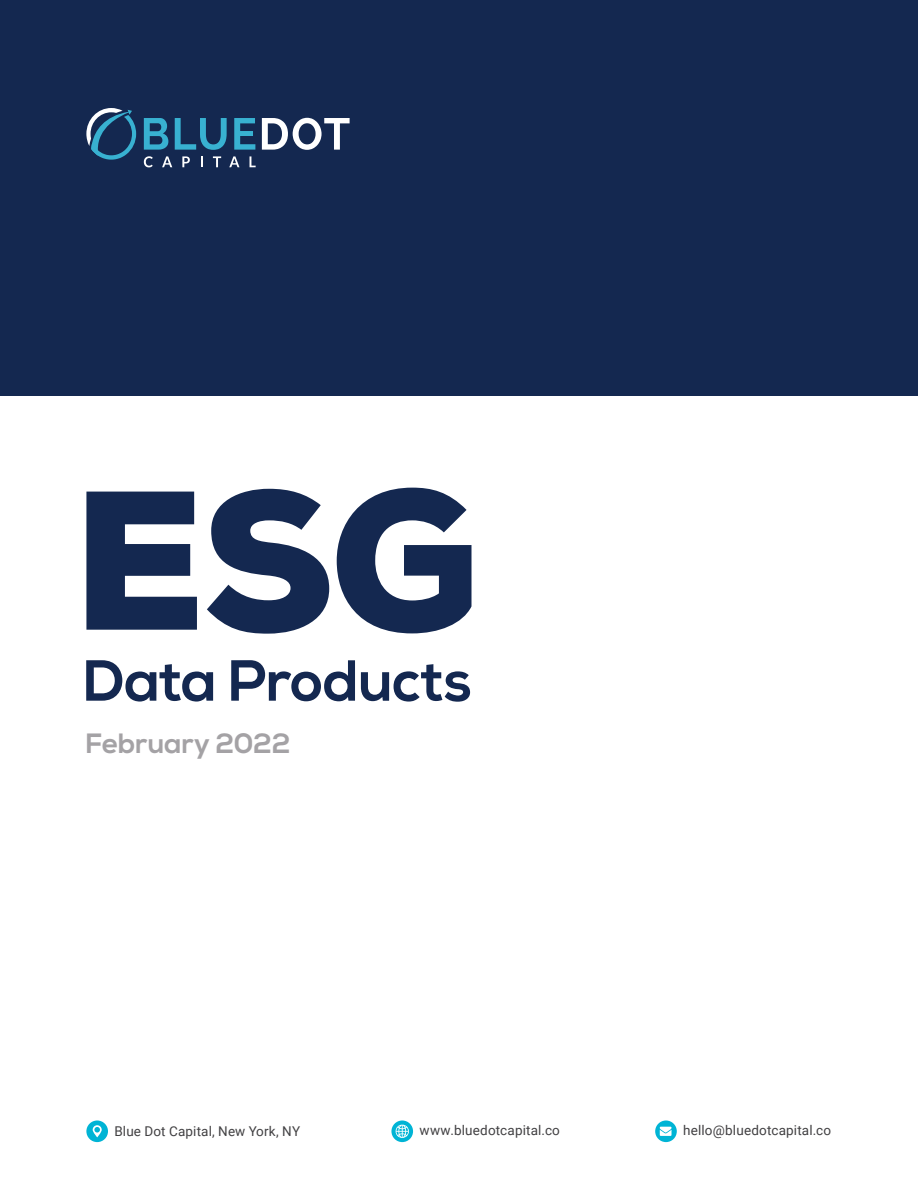
<style>
.page{position:relative;width:918px;height:1188px;background:#142850}
.page>*{position:absolute;margin:0;border:0;box-sizing:border-box;transform-origin:0 0}
.t1{font:900 197.25px "Nexa";color:#142850}
.t2{font:700 57.75px "Nexa";letter-spacing:-.005em;color:#142850}
.t3{font:700 27.9px "Nexa";color:#a4a2a5}
.t4{font:13.5px "Roboto";letter-spacing:.01em;color:#414042}
</style>
<div class="page">
<div style="left:0;top:396px;width:918px;height:792px;background:#fff"></div>
<svg style="left:86px;top:108px;width:50px;height:52px"></svg>
<svg style="left:144px;top:118px;width:24px;height:32px"></svg>
<svg style="left:175px;top:118px;width:52px;height:32px"></svg>
<svg style="left:234px;top:118px;width:21px;height:32px"></svg>
<svg style="left:262px;top:118px;width:88px;height:32px"></svg>
<svg style="left:144px;top:156px;width:9px;height:11px"></svg>
<svg style="left:162px;top:156px;width:10px;height:11px"></svg>
<svg style="left:182px;top:156px;width:8px;height:11px"></svg>
<svg style="left:213px;top:156px;width:8px;height:11px"></svg>
<svg style="left:229px;top:156px;width:10px;height:11px"></svg>
<svg style="left:250px;top:156px;width:6px;height:11px"></svg>
<div style="left:86px;top:1121px;width:22px;height:21px;background:#00b4d5;border-radius:50%"></div>
<svg style="left:93px;top:1125px;width:9px;height:12px"></svg>
<div style="left:391px;top:1121px;width:22px;height:21px;background:#00b4d5;border-radius:50%"></div>
<svg style="left:395px;top:1124px;width:14px;height:14px"></svg>
<svg style="left:655px;top:1121px;width:22px;height:21px"></svg>
<svg style="left:660px;top:1127px;width:12px;height:9px"></svg>
<h1 class="t1" style="left:72px;top:434px;width:409px">ESG</h1>
<h2 class="t2" style="left:84px;top:647px;width:390px">Data Products</h2>
<h3 class="t3" style="left:86px;top:728px;width:206px">February 2022</h3>
<p class="t4" style="left:114px;top:1121px;width:187px">Blue Dot Capital, New York, NY</p>
<p class="t4" style="left:419px;top:1121px;width:142px">www.bluedotcapital.co</p>
<p class="t4" style="left:683px;top:1121px;width:149px">hello@bluedotcapital.co</p>
</div>
